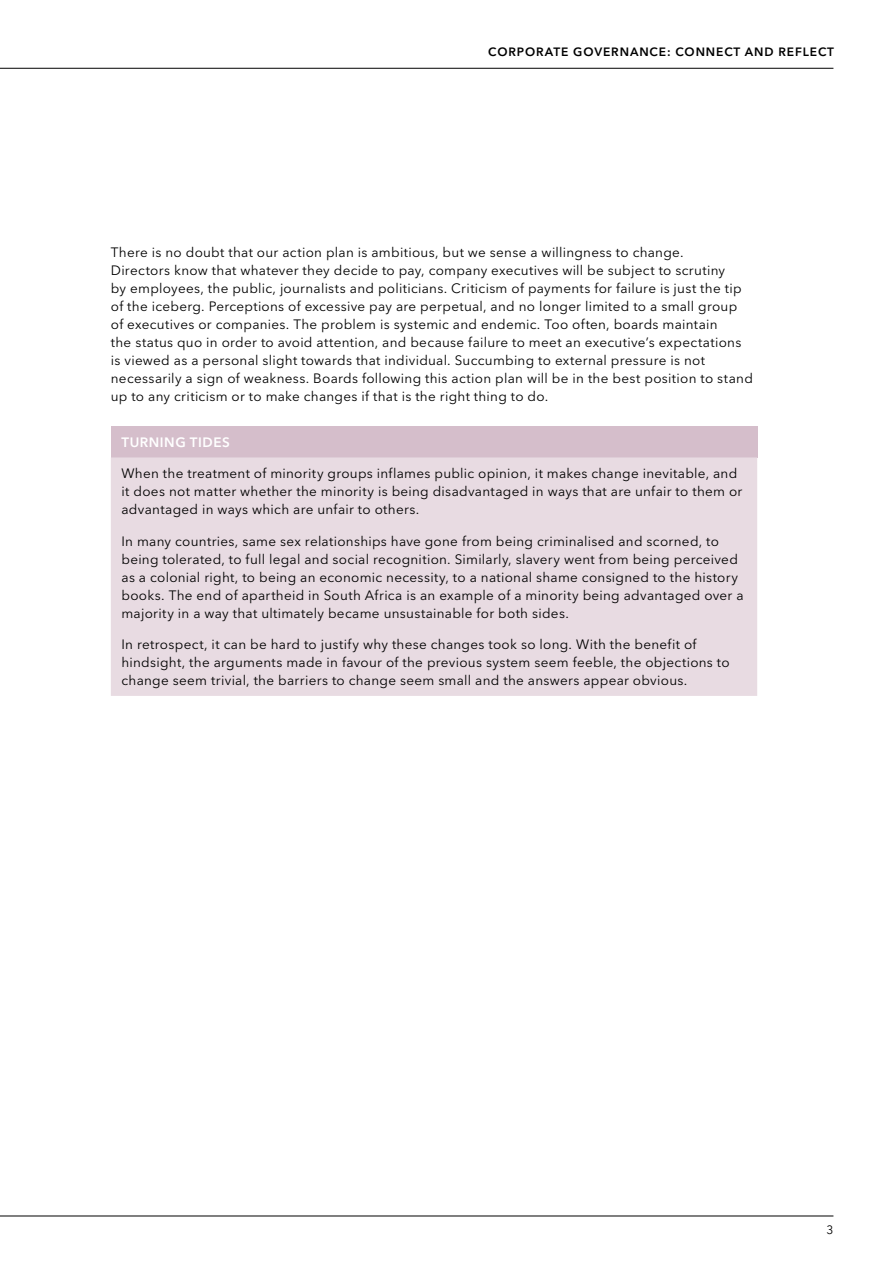
<style>
.page{position:relative;width:893px;height:1263px;background:#fff}
.page>*{position:absolute;margin:0;border:0;box-sizing:border-box;transform-origin:0 0}
.BODYTEXT{font:13.5px/18px "Avenir Next LT Pro";letter-spacing:.02em;color:#000}
.Heading_3{font:600 13.5px "Avenir Next LT Pro";letter-spacing:.04em;color:#fff}
.t1{font:600 12px "Avenir Next LT Pro";letter-spacing:.075em;color:#000}
.t2{font:12px "Avenir Next LT Pro";color:#000}
</style>
<div class="page">
<hr style="left:0;top:1216px;width:833px;height:1px;background:#000">
<hr style="left:0;top:68px;width:833px;height:1px;background:#000">
<div style="left:111px;top:426px;width:646px;height:31px;background:#d5becb"></div>
<div style="left:111px;top:457px;width:646px;height:239px;background:#e8dbe2"></div>
<p class="t1" style="left:488px;top:44px;width:347px">CORPORATE GOVERNANCE: CONNECT AND REFLECT</p>
<p class="BODYTEXT" style="left:111px;top:243px;width:644px">There is no doubt that our action plan is ambitious, but we sense a willingness to change.<br>Directors know that whatever they decide to pay, company executives will be subject to scrutiny<br>by employees, the public, journalists and politicians. Criticism of payments for failure is just the tip of the iceberg. Perceptions of excessive pay are perpetual, and no longer limited to a small group of executives or companies. The problem is systemic and endemic. Too often, boards maintain<br>the status quo in order to avoid attention, and because failure to meet an executive’s expectations is viewed as a personal slight towards that individual. Succumbing to external pressure is not necessarily a sign of weakness. Boards following this action plan will be in the best position to stand up to any criticism or to make changes if that is the right thing to do.</p>
<p class="Heading_3" style="left:121px;top:434px;width:110px">TURNING TIDES</p>
<p class="BODYTEXT" style="left:121px;top:464px;width:622px">When the treatment of minority groups inflames public opinion, it makes change inevitable, and it does not matter whether the minority is being disadvantaged in ways that are unfair to them or advantaged in ways which are unfair to others.</p>
<p class="BODYTEXT" style="left:121px;top:532px;width:624px">In many countries, same sex relationships have gone from being criminalised and scorned, to being tolerated, to full legal and social recognition. Similarly, slavery went from being perceived as a colonial right, to being an economic necessity, to a national shame consigned to the history books. The end of apartheid in South Africa is an example of a minority being advantaged over a majority in a way that ultimately became unsustainable for both sides.</p>
<p class="BODYTEXT" style="left:121px;top:635px;width:610px">In retrospect, it can be hard to justify why these changes took so long. With the benefit of hindsight, the arguments made in favour of the previous system seem feeble, the objections to change seem trivial, the barriers to change seem small and the answers appear obvious.</p>
<p class="t2" style="left:826px;top:1222px;width:8px">3</p>
</div>
